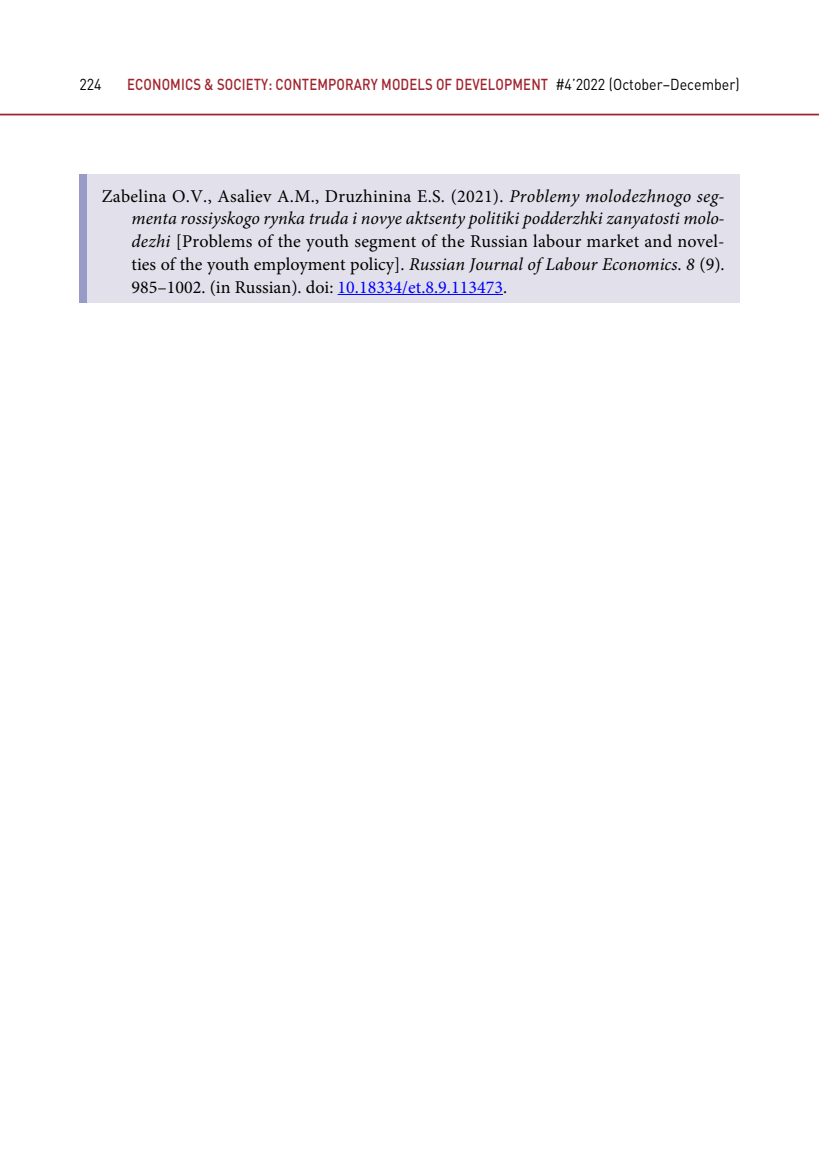
<style>
.page{position:relative;width:819px;height:1166px;background:#fff}
.page>*{position:absolute;margin:0;border:0;box-sizing:border-box;transform-origin:0 0}
.t1{font:18.03px/22.8px "Minion Pro";color:#000;text-align:justify}
.t2{font:500 15.75px "DIN Pro";letter-spacing:.01em;color:#a0232d;scale:.83 1}
.t3{font:15.75px "DIN Pro";color:#000;scale:.9 1}
.s1{font-weight:400;color:#000}
.s2{font-style:italic}
.s3{color:#00f}
</style>
<div class="page">
<hr style="left:0;top:114px;width:819px;height:1px;background:#a0232d">
<div style="left:79px;top:174px;width:8px;height:129px;background:#999bc7"></div>
<div style="left:87px;top:174px;width:652px;height:129px;background:#e2e1eb"></div>
<hr style="left:337px;top:294px;width:166px;height:1px;background:#00f">
<p class="t3" style="left:79px;top:75px;width:26px">224</p>
<p class="t2" style="left:127px;top:74px;width:739px">ECONOMICS &amp; SOCIETY: СONTEMPORARY MODELS OF DEVELOPMENT <span class="s1">#4’2022 (October–December)</span></p>
<p class="t1" style="left:131px;top:185px;width:594px;text-indent:-30px">Zabelina O.V., Asaliev A.M., Druzhinina E.S. (2021). <span class="s2">Problemy molodezhnogo seg&shy;menta rossiyskogo rynka truda i novye aktsenty politiki podderzhki zanyatosti molo&shy;dezhi</span> [Problems of the youth segment of the Russian labour market and novel&shy;ties of the youth employment policy]. <span class="s2">Russian Journal of Labour Economics</span>. <span class="s2">8</span> (9).<br>985–1002. (in Russian). doi: <span class="s3">10.18334/et.8.9.113473</span>.</p>
</div>
